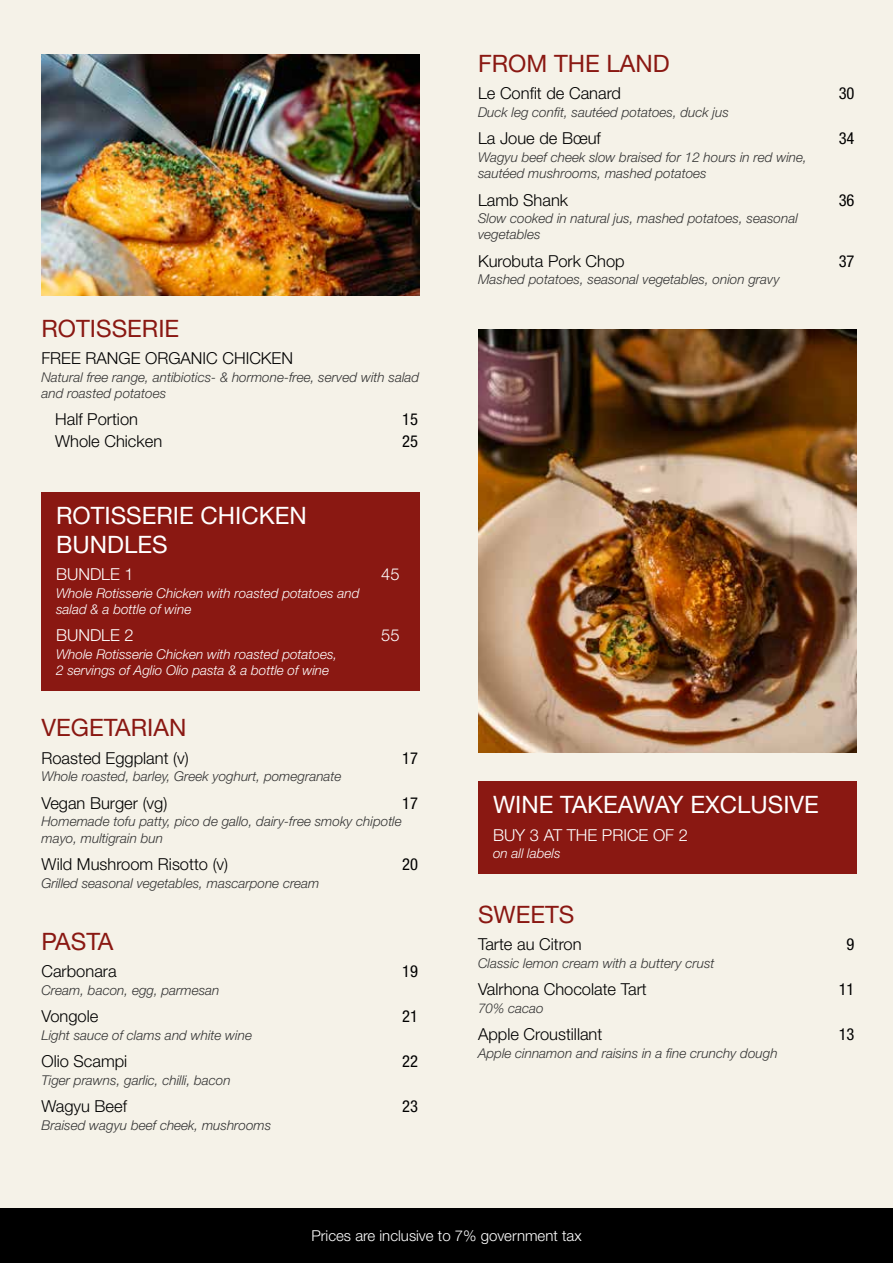
<style>
.page{position:relative;width:893px;height:1263px;background:#f5f2e8}
.page>*{position:absolute;margin:0;border:0;box-sizing:border-box;transform-origin:0 0}
.t1{font:24px/28.8px "Helvetica Neue LT Std";color:#fff}
.t2{font:24px "Helvetica Neue LT Std";color:#8a1812}
.t3{font:300 16.5px "Helvetica Neue LT Std";color:#000}
.t4{font:300 16.5px "Helvetica Neue LT Std";color:#fff}
.t5{font:condensed 16.5px "Helvetica Neue LT Std";color:#000}
.t6{font:300 15px "Helvetica Neue LT Std";color:#fff}
.t7{font:italic 300 13.5px/16.2px "Helvetica Neue LT Std";color:#333}
.t8{font:italic 300 13.5px/16.2px "Helvetica Neue LT Std";color:#fff}
</style>
<div class="page">
<div style="left:0;top:1209px;width:893px;height:54px;background:#000"></div>
<div style="left:478px;top:781px;width:378px;height:92px;background:#8a1812"></div>
<div style="left:41px;top:492px;width:378px;height:198px;background:#8a1812"></div>
<img style="left:478px;top:329px;width:378px;height:423px">
<img style="left:41px;top:54px;width:378px;height:241px">
<h1 class="t2" style="left:41px;top:314px;width:139px">ROTISSERIE</h1>
<p class="t3" style="left:41px;top:348px;width:253px">FREE RANGE ORGANIC CHICKEN</p>
<p class="t7" style="left:41px;top:369px;width:379px">Natural free range, antibiotics- &amp; hormone-free, served with salad and roasted potatoes</p>
<p class="t3" style="left:55px;top:409px;width:84px">Half Portion</p>
<p class="t5" style="left:402px;top:410px;width:13px">15</p>
<p class="t3" style="left:55px;top:431px;width:108px">Whole Chicken</p>
<p class="t5" style="left:402px;top:431px;width:13px">25</p>
<h1 class="t1" style="left:56px;top:501px;width:252px">ROTISSERIE CHICKEN<br>BUNDLES</h1>
<p class="t4" style="left:56px;top:564px;width:79px">BUNDLE 1</p>
<p class="t4" style="left:381px;top:564px;width:20px">45</p>
<p class="t8" style="left:56px;top:585px;width:305px">Whole Rotisserie Chicken with roasted potatoes and salad &amp; a bottle of wine</p>
<p class="t4" style="left:56px;top:625px;width:79px">BUNDLE 2</p>
<p class="t4" style="left:381px;top:625px;width:20px">55</p>
<p class="t8" style="left:56px;top:646px;width:283px">Whole Rotisserie Chicken with roasted potatoes,<br>2 servings of Aglio Olio pasta &amp; a bottle of wine</p>
<h1 class="t2" style="left:41px;top:714px;width:146px">VEGETARIAN</h1>
<p class="t3" style="left:41px;top:748px;width:149px">Roasted Eggplant (v)</p>
<p class="t5" style="left:402px;top:748px;width:13px">17</p>
<p class="t7" style="left:41px;top:768px;width:302px">Whole roasted, barley, Greek yoghurt, pomegranate</p>
<p class="t3" style="left:41px;top:793px;width:127px">Vegan Burger (vg)</p>
<p class="t5" style="left:402px;top:793px;width:13px">17</p>
<p class="t7" style="left:41px;top:813px;width:362px">Homemade tofu patty, pico de gallo, dairy-free smoky chipotle mayo, multigrain bun</p>
<p class="t3" style="left:41px;top:854px;width:188px">Wild Mushroom Risotto (v)</p>
<p class="t5" style="left:402px;top:855px;width:17px">20</p>
<p class="t7" style="left:41px;top:875px;width:280px">Grilled seasonal vegetables, mascarpone cream</p>
<h1 class="t2" style="left:41px;top:927px;width:73px">PASTA</h1>
<p class="t3" style="left:41px;top:961px;width:77px">Carbonara</p>
<p class="t5" style="left:402px;top:962px;width:17px">19</p>
<p class="t7" style="left:41px;top:982px;width:180px">Cream, bacon, egg, parmesan</p>
<p class="t3" style="left:41px;top:1006px;width:58px">Vongole</p>
<p class="t5" style="left:402px;top:1007px;width:17px">21</p>
<p class="t7" style="left:41px;top:1027px;width:212px">Light sauce of clams and white wine</p>
<p class="t3" style="left:41px;top:1051px;width:87px">Olio Scampi</p>
<p class="t5" style="left:402px;top:1052px;width:17px">22</p>
<p class="t7" style="left:41px;top:1072px;width:191px">Tiger prawns, garlic, chilli, bacon</p>
<p class="t3" style="left:41px;top:1096px;width:87px">Wagyu Beef</p>
<p class="t5" style="left:402px;top:1097px;width:17px">23</p>
<p class="t7" style="left:41px;top:1117px;width:231px">Braised wagyu beef cheek, mushrooms</p>
<h1 class="t2" style="left:478px;top:49px;width:193px">FROM THE LAND</h1>
<p class="t3" style="left:478px;top:83px;width:145px">Le Confit de Canard</p>
<p class="t5" style="left:839px;top:84px;width:17px">30</p>
<p class="t7" style="left:478px;top:104px;width:252px">Duck leg confit, sautéed potatoes, duck jus</p>
<p class="t3" style="left:478px;top:128px;width:124px">La Joue de Bœuf</p>
<p class="t5" style="left:839px;top:129px;width:17px">34</p>
<p class="t7" style="left:478px;top:149px;width:330px">Wagyu beef cheek slow braised for 12 hours in red wine, sautéed mushrooms, mashed potatoes</p>
<p class="t3" style="left:478px;top:190px;width:92px">Lamb Shank</p>
<p class="t5" style="left:839px;top:190px;width:17px">36</p>
<p class="t7" style="left:478px;top:210px;width:321px">Slow cooked in natural jus, mashed potatoes, seasonal vegetables</p>
<p class="t3" style="left:478px;top:251px;width:148px">Kurobuta Pork Chop</p>
<p class="t5" style="left:839px;top:251px;width:13px">37</p>
<p class="t7" style="left:478px;top:271px;width:303px">Mashed potatoes, seasonal vegetables, onion gravy</p>
<h1 class="t1" style="left:493px;top:790px;width:327px">WINE TAKEAWAY EXCLUSIVE</h1>
<p class="t4" style="left:493px;top:824px;width:196px">BUY 3 AT THE PRICE OF 2</p>
<p class="t8" style="left:493px;top:845px;width:69px">on all labels</p>
<h1 class="t2" style="left:478px;top:900px;width:98px">SWEETS</h1>
<p class="t3" style="left:478px;top:934px;width:105px">Tarte au Citron</p>
<p class="t5" style="left:847px;top:934px;width:9px">9</p>
<p class="t7" style="left:478px;top:954px;width:238px">Classic lemon cream with a buttery crust</p>
<p class="t3" style="left:478px;top:979px;width:170px">Valrhona Chocolate Tart</p>
<p class="t5" style="left:839px;top:979px;width:17px">11</p>
<p class="t7" style="left:478px;top:999px;width:67px">70% cacao</p>
<p class="t3" style="left:478px;top:1024px;width:126px">Apple Croustillant</p>
<p class="t5" style="left:839px;top:1024px;width:17px">13</p>
<p class="t7" style="left:478px;top:1044px;width:301px">Apple cinnamon and raisins in a fine crunchy dough</p>
<p class="t6" style="left:311px;top:1227px;width:272px">Prices are inclusive to 7% government tax</p>
</div>
